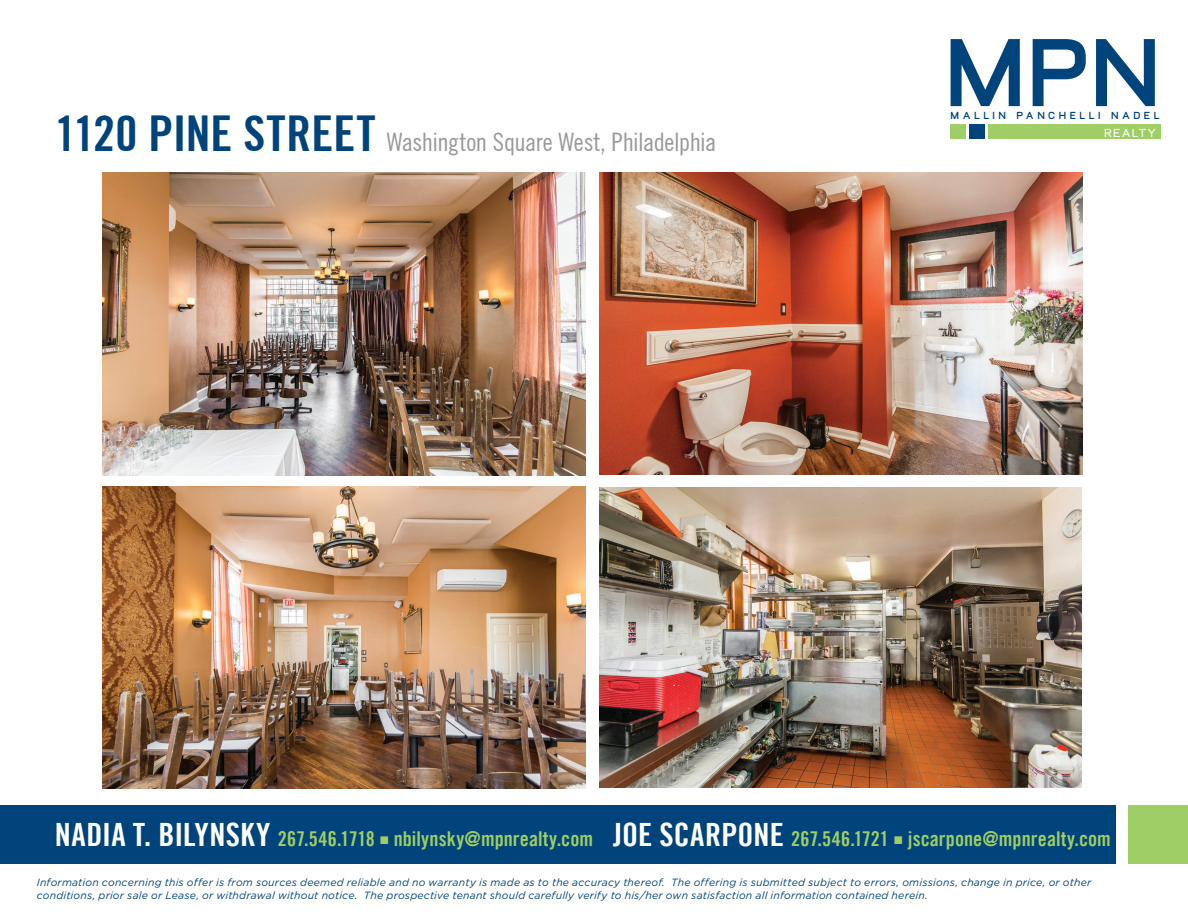
<style>
.page{position:relative;width:1188px;height:918px;background:#fff}
.page>*{position:absolute;margin:0;border:0;box-sizing:border-box;transform-origin:0 0}
.t1{font:700 95.7px "Vitro";color:#00447b}
.head{font:condensed 25.5px "Trade Gothic No.18";letter-spacing:-.025em;color:#97999c}
.Mini_HEAD_KO{font:20.4px "Trade Gothic Bold Cond Twenty";color:#9fce66}
.t2{font:600 11.55px "Vitro";letter-spacing:.105em;color:#fff}
.t3{font:italic 10.5px/13.5px "Gotham";letter-spacing:.015em;color:#00447b}
.t4{font:700 10.2px "Vitro";letter-spacing:.345em;color:#00447b}
.s1{font-family:"Trade Gothic No.20";font-weight:700;font-size:49.5px;color:#00447b}
.s2{font-size:32.1px;color:#fff}
</style>
<div class="page">
<div style="left:0;top:805px;width:1116px;height:58px;background:#00447b"></div>
<div style="left:1128px;top:805px;width:60px;height:58px;background:#9fce66"></div>
<div style="left:988px;top:124px;width:173px;height:15px;background:#9fce66"></div>
<div style="left:969px;top:124px;width:16px;height:15px;background:#00447b"></div>
<div style="left:950px;top:124px;width:16px;height:15px;background:#9fce66"></div>
<img style="left:102px;top:487px;width:484px;height:301px">
<img style="left:102px;top:173px;width:484px;height:302px">
<img style="left:600px;top:173px;width:482px;height:302px">
<img style="left:600px;top:487px;width:482px;height:301px">
<p class="head" style="left:55px;top:127px;width:663px"><span class="s1">1120 PINE STREET</span> Washington Square West, Philadelphia</p>
<p class="t1" style="left:945px;top:16px;width:217px">MPN</p>
<p class="t4" style="left:951px;top:110px;width:210px">MALLIN PANCHELLI NADEL</p>
<p class="t2" style="left:1104px;top:126px;width:54px">REALTY</p>
<p class="Mini_HEAD_KO" style="left:55px;top:826px;width:1058px"><span class="s2">NADIA T. BILYNSKY</span> 267.546.1718 ■ nbilynsky@mpnrealty.com <span class="s2">JOE SCARPONE</span> 267.546.1721 ■ jscarpone@mpnrealty.com</p>
<p class="t3" style="left:37px;top:875px;width:1056px">Information concerning this offer is from sources deemed reliable and no warranty is made as to the accuracy thereof. The offering is submitted subject to errors, omissions, change in price, or other conditions, prior sale or Lease, or withdrawal without notice. The prospective tenant should carefully verify to his/her own satisfaction all information contained herein.</p>
</div>
